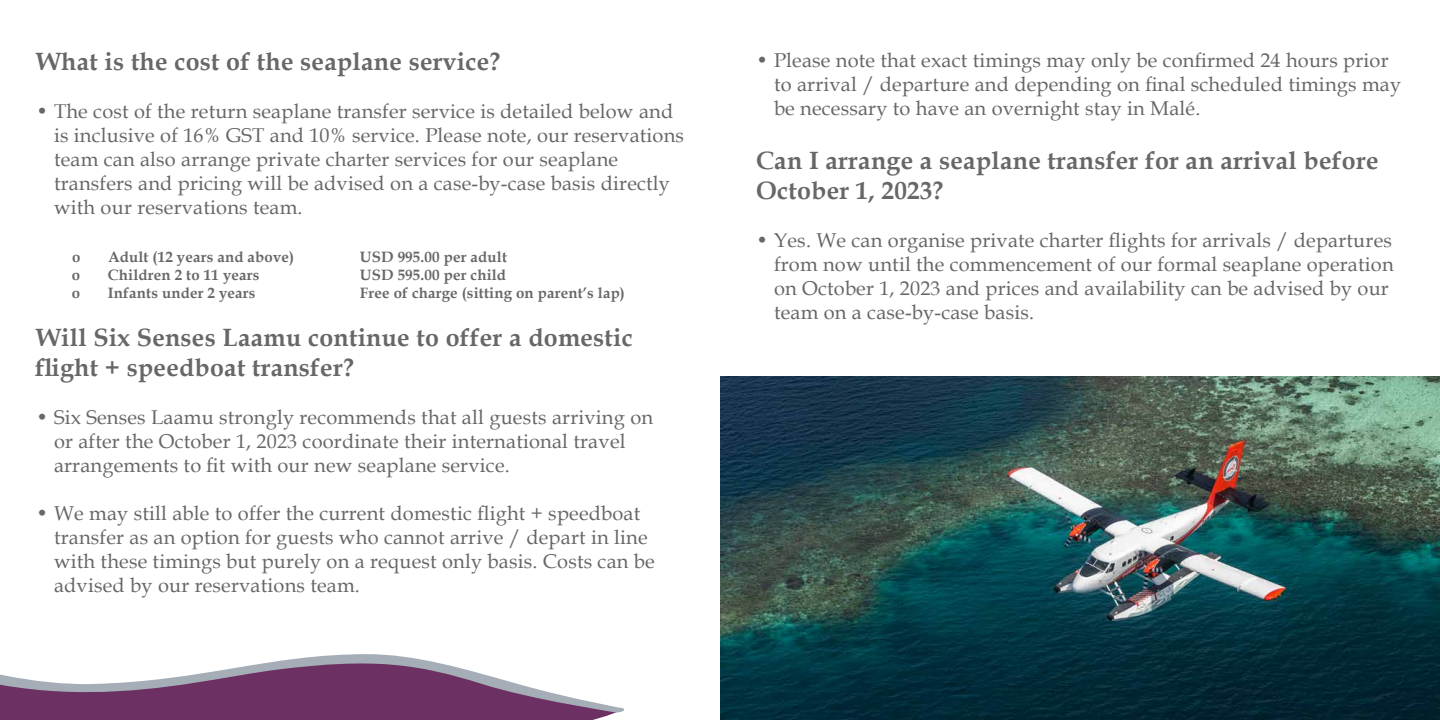
<style>
.page{position:relative;width:1440px;height:720px;background:#fff}
.page>*{position:absolute;margin:0;border:0;box-sizing:border-box;transform-origin:0 0}
.t1{font:700 25px/30px "Book Antiqua";letter-spacing:.01em;color:#676767}
.t2{font:20px/24px "Book Antiqua";letter-spacing:.01em;color:#676767}
.t3{font:700 15px "Book Antiqua";letter-spacing:.01em;color:#676767}
</style>
<div class="page">
<img style="left:720px;top:376px;width:720px;height:344px">
<svg style="left:0;top:654px;width:616px;height:66px;fill:#6d3063"></svg>
<p class="t1" style="left:36px;top:47px;width:466px">What is the cost of the seaplane service?</p>
<p class="t2" style="left:54px;top:99px;width:632px;text-indent:-18px">• The cost of the return seaplane transfer service is detailed below and is inclusive of 16% GST and 10% service. Please note, our reservations team can also arrange private charter services for our seaplane transfers and pricing will be advised on a case-by-case basis directly with our reservations team.</p>
<p class="t3" style="left:72px;top:247px;width:10px">o</p>
<p class="t3" style="left:108px;top:247px;width:188px">Adult (12 years and above)</p>
<p class="t3" style="left:360px;top:247px;width:149px">USD 995.00 per adult</p>
<p class="t3" style="left:72px;top:265px;width:10px">o</p>
<p class="t3" style="left:108px;top:265px;width:153px">Children 2 to 11 years</p>
<p class="t3" style="left:360px;top:265px;width:148px">USD 595.00 per child</p>
<p class="t3" style="left:72px;top:283px;width:10px">o</p>
<p class="t3" style="left:108px;top:283px;width:149px">Infants under 2 years</p>
<p class="t3" style="left:360px;top:283px;width:266px">Free of charge (sitting on parent’s lap)</p>
<p class="t1" style="left:36px;top:323px;width:598px">Will Six Senses Laamu continue to offer a domestic flight + speedboat transfer?</p>
<p class="t2" style="left:54px;top:405px;width:601px;text-indent:-18px">• Six Senses Laamu strongly recommends that all guests arriving on or after the October 1, 2023 coordinate their international travel arrangements to fit with our new seaplane service.</p>
<p class="t2" style="left:54px;top:501px;width:602px;text-indent:-18px">• We may still able to offer the current domestic flight + speedboat transfer as an option for guests who cannot arrive / depart in line with these timings but purely on a request only basis. Costs can be advised by our reservations team.</p>
<p class="t2" style="left:774px;top:47px;width:629px;text-indent:-18px">• Please note that exact timings may only be confirmed 24 hours prior to arrival / departure and depending on final scheduled timings may be necessary to have an overnight stay in Malé.</p>
<p class="t1" style="left:756px;top:145px;width:624px">Can I arrange a seaplane transfer for an arrival before<br>October 1, 2023?</p>
<p class="t2" style="left:774px;top:227px;width:621px;text-indent:-18px">• Yes. We can organise private charter flights for arrivals / departures from now until the commencement of our formal seaplane operation on October 1, 2023 and prices and availability can be advised by our team on a case-by-case basis.</p>
</div>
